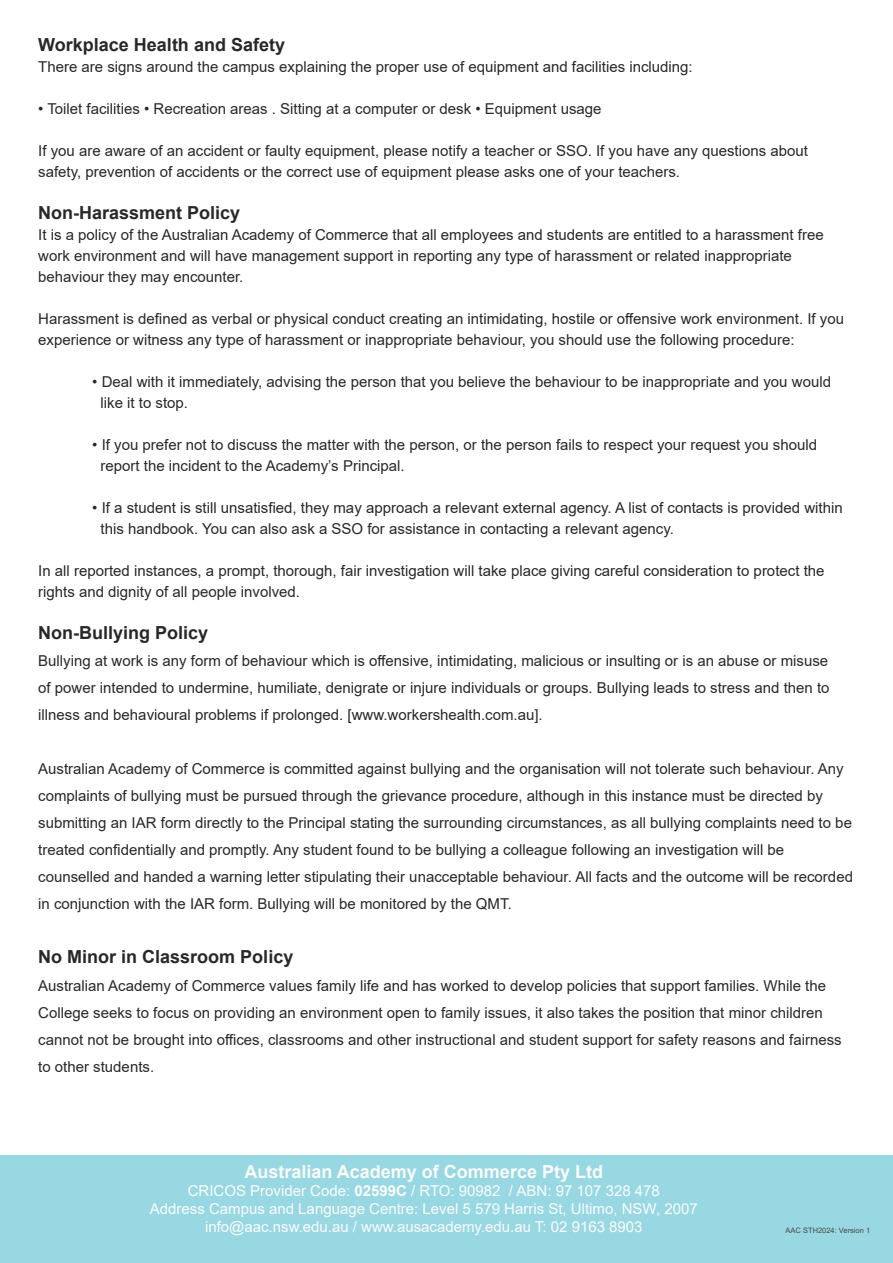
<style>
.page{position:relative;width:893px;height:1263px;background:#fff}
.page>*{position:absolute;margin:0;border:0;box-sizing:border-box;transform-origin:0 0}
.t1{font:700 18px "Arial";color:#292829}
.t2{font:700 18px "Arial";color:#fbfbfb}
.t3{font:15px/27px "Arial";color:#292829}
.t4{font:15px/18px "Arial";color:#fbfbfb;text-align:center}
.t5{font:7.5px "Arial";color:#4a4a4d}
.s1{font-weight:700}
</style>
<div class="page">
<div style="left:0;top:1155px;width:893px;height:108px;background:#98d8e3"></div>
<p class="t1" style="left:38px;top:32px;width:248px">Workplace Health and Safety</p>
<p class="t3" style="left:38px;top:54px;width:656px">There are signs around the campus explaining the proper use of equipment and facilities including:</p>
<p class="t3" style="left:38px;top:96px;width:565px">• Toilet facilities • Recreation areas . Sitting at a computer or desk • Equipment usage</p>
<p class="t3" style="left:38px;top:141px;width:771px;line-height:21px">If you are aware of an accident or faulty equipment, please notify a teacher or SSO. If you have any questions about safety, prevention of accidents or the correct use of equipment please asks one of your teachers.</p>
<p class="t1" style="left:38px;top:200px;width:204px">Non-Harassment Policy</p>
<p class="t3" style="left:38px;top:225px;width:787px;line-height:21px">It is a policy of the Australian Academy of Commerce that all employees and students are entitled to a harassment free work environment and will have management support in reporting any type of harassment or related inappropriate behaviour they may encounter.</p>
<p class="t3" style="left:38px;top:309px;width:807px;line-height:21px">Harassment is defined as verbal or physical conduct creating an intimidating, hostile or offensive work environment. If you experience or witness any type of harassment or inappropriate behaviour, you should use the following procedure:</p>
<p class="t3" style="left:101px;top:372px;width:732px;line-height:21px;text-indent:-8px">• Deal with it immediately, advising the person that you believe the behaviour to be inappropriate and you would like it to stop.</p>
<p class="t3" style="left:101px;top:435px;width:718px;line-height:21px;text-indent:-8px">• If you prefer not to discuss the matter with the person, or the person fails to respect your request you should report the incident to the Academy’s Principal.</p>
<p class="t3" style="left:101px;top:498px;width:744px;line-height:21px;text-indent:-8px">• If a student is still unsatisfied, they may approach a relevant external agency. A list of contacts is provided within this handbook. You can also ask a SSO for assistance in contacting a relevant agency.</p>
<p class="t3" style="left:38px;top:561px;width:788px;line-height:21px">In all reported instances, a prompt, thorough, fair investigation will take place giving careful consideration to protect the rights and dignity of all people involved.</p>
<p class="t1" style="left:38px;top:620px;width:172px">Non-Bullying Policy</p>
<p class="t3" style="left:38px;top:648px;width:793px;text-align:justify">Bullying at work is any form of behaviour which is offensive, intimidating, malicious or insulting or is an abuse or misuse of power intended to undermine, humiliate, denigrate or injure individuals or groups. Bullying leads to stress and then to illness and behavioural problems if prolonged. [www.workershealth.com.au].</p>
<p class="t3" style="left:38px;top:756px;width:816px">Australian Academy of Commerce is committed against bullying and the organisation will not tolerate such behaviour. Any complaints of bullying must be pursued through the grievance procedure, although in this instance must be directed by submitting an IAR form directly to the Principal stating the surrounding circumstances, as all bullying complaints need to be treated confidentially and promptly. Any student found to be bullying a colleague following an investigation will be counselled and handed a warning letter stipulating their unacceptable behaviour. All facts and the outcome will be recorded in conjunction with the IAR form. Bullying will be monitored by the QMT.</p>
<p class="t1" style="left:38px;top:944px;width:257px">No Minor in Classroom Policy</p>
<p class="t3" style="left:38px;top:972px;width:805px">Australian Academy of Commerce values family life and has worked to develop policies that support families. While the College seeks to focus on providing an environment open to family issues, it also takes the position that minor children cannot not be brought into offices, classrooms and other instructional and student support for safety reasons and fairness to other students.</p>
<p class="t2" style="left:245px;top:1159px;width:360px">Australian Academy of Commerce Pty Ltd</p>
<p class="t4" style="left:150px;top:1182px;width:549px">CRICOS Provider Code: <span class="s1">02599C</span> / RTO: 90982 / ABN: 97 107 328 478<br>Address Campus and Language Centre: Level 5 579 Harris St, Ultimo, NSW, 2007 info@aac.nsw.edu.au / www.ausacademy.edu.au T: 02 9163 8903</p>
<p class="t5" style="left:786px;top:1225px;width:86px">AAC STH2024: Version 1</p>
</div>
